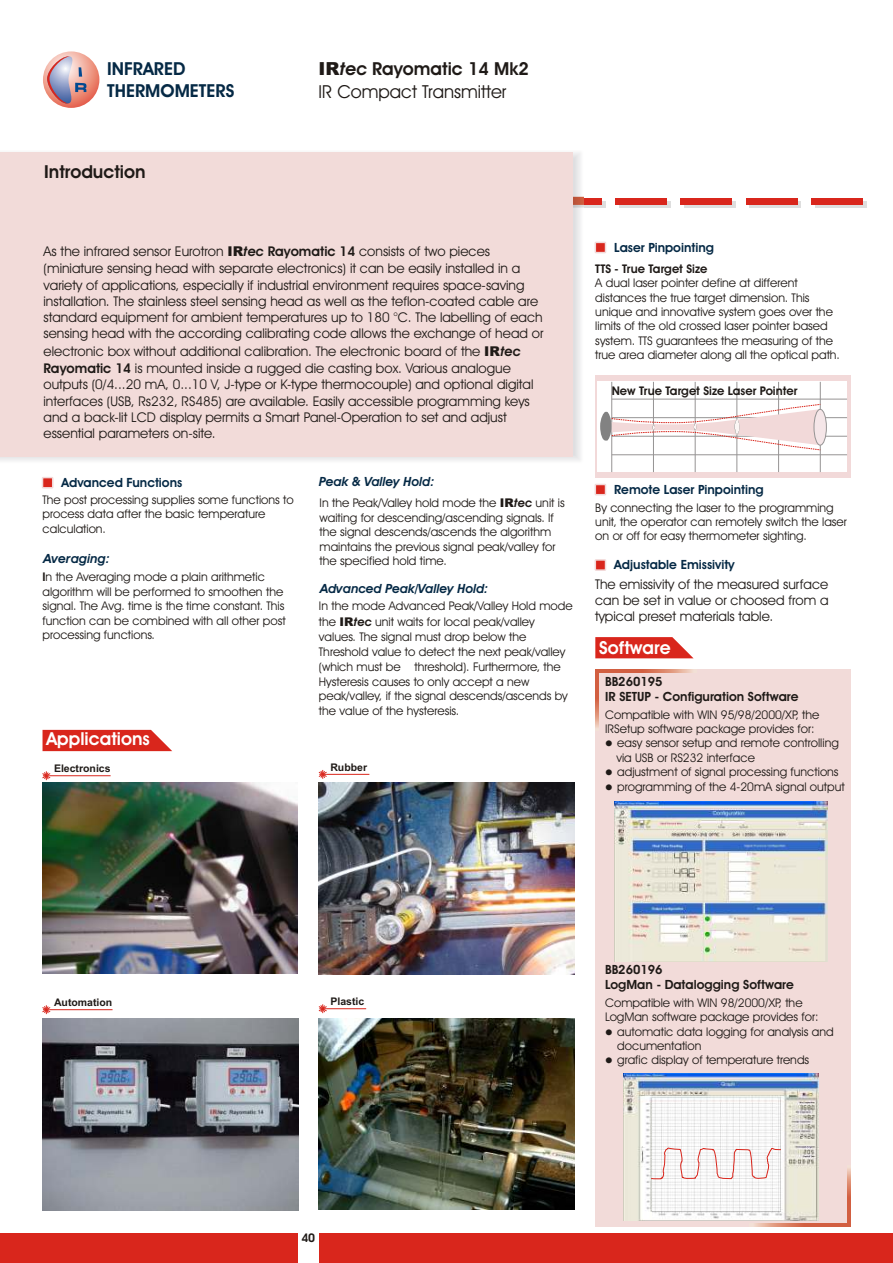
<style>
.page{position:relative;width:893px;height:1263px;background:#fff}
.page>*{position:absolute;margin:0;border:0;box-sizing:border-box;transform-origin:0 0}
.t1{font:18px/23px "Avant Garde IT Cby BT";color:#1f1a17}
.t2{font:700 18px/21.8px "Avant Garde IT Cby BT";color:#052945}
.t3{font:700 18px "Avant Garde IT Cby BT";color:#fff}
.t4{font:700 18px "Avant Garde IT Cby BT";color:#1f1a17}
.t5{font:13.5px/16.4px "Avant Garde IT Cby BT";color:#1f1a17}
.t6{font:700 12.75px "Avant Garde IT Cby BT";color:#052945}
.t7{font:700 12.75px/15.1px "Avant Garde IT Cby BT";color:#1f1a17}
.t8{font:italic 700 12.75px "Avant Garde IT Cby BT";color:#052945}
.t9{font:12px/14.4px "Avant Garde IT Cby BT";color:#1f1a17}
.t10{font:700 12px "Avant Garde IT Cby BT";color:#1f1a17}
.t11{font:700 10.5px "Arial";color:#1f1a17}
.t12{font:10.2px "Wingdings";color:#1f1a17}
.s1{font-family:"Arial";font-weight:900}
.s2{font-weight:700;font-style:italic}
.s3{font-weight:700}
</style>
<div class="page">
<img style="left:43px;top:782px;width:255px;height:191px">
<hr style="left:50px;top:775px;width:61px;height:1px;background:#d9261c">
<svg style="left:42px;top:771px;width:9px;height:9px"></svg>
<img style="left:319px;top:783px;width:255px;height:191px">
<hr style="left:326px;top:774px;width:43px;height:1px;background:#d9261c">
<svg style="left:318px;top:770px;width:10px;height:9px"></svg>
<hr style="left:50px;top:1009px;width:63px;height:1px;background:#d9261c">
<svg style="left:42px;top:1005px;width:9px;height:9px"></svg>
<img style="left:319px;top:1018px;width:255px;height:191px">
<hr style="left:326px;top:1008px;width:40px;height:1px;background:#d9261c">
<svg style="left:318px;top:1004px;width:10px;height:9px"></svg>
<div style="left:619px;top:202px;width:51px;height:6px;background:#dedede"></div>
<div style="left:616px;top:198px;width:51px;height:7px;background:#d9261c"></div>
<div style="left:685px;top:202px;width:51px;height:6px;background:#dedede"></div>
<div style="left:681px;top:198px;width:51px;height:7px;background:#d9261c"></div>
<div style="left:750px;top:202px;width:51px;height:6px;background:#dedede"></div>
<div style="left:746px;top:198px;width:51px;height:7px;background:#d9261c"></div>
<div style="left:815px;top:202px;width:51px;height:6px;background:#dedede"></div>
<div style="left:811px;top:198px;width:51px;height:7px;background:#d9261c"></div>
<div style="left:554px;top:202px;width:51px;height:6px;background:#dedede"></div>
<div style="left:550px;top:198px;width:51px;height:7px;background:#d9261c"></div>
<div style="left:319px;top:1233px;width:574px;height:30px;background:#d9261c"></div>
<div style="left:0;top:1233px;width:297px;height:30px;background:#d9261c"></div>
<svg style="left:43px;top:51px;width:56px;height:57px"></svg>
<img style="left:0;top:152px;width:584px;height:309px">
<div style="left:0;top:152px;width:573px;height:305px;background:#f2dbd9"></div>
<svg style="left:43px;top:730px;width:129px;height:21px;background:#dc372e"></svg>
<div style="left:42px;top:477px;width:11px;height:11px;background:#d9261c;border:1px solid #f2d9d9"></div>
<div style="left:595px;top:669px;width:255px;height:558px;background:#f2dbd9"></div>
<img style="left:595px;top:673px;width:3px;height:55px">
<img style="left:595px;top:669px;width:97px;height:4px">
<img style="left:847px;top:1168px;width:3px;height:55px">
<img style="left:754px;top:1223px;width:96px;height:4px">
<svg style="left:595px;top:637px;width:98px;height:21px;background:#dd3e35"></svg>
<img style="left:623px;top:1074px;width:196px;height:146px">
<svg style="left:650px;top:1147px;width:132px;height:54px;background:#f2eaea"></svg>
<img style="left:615px;top:801px;width:212px;height:160px">
<div style="left:595px;top:376px;width:255px;height:102px;background:#f2d9d9"></div>
<div style="left:598px;top:382px;width:249px;height:90px;background:#fff"></div>
<hr style="left:653px;top:382px;width:1px;height:90px;background:#969494">
<hr style="left:737px;top:382px;width:1px;height:90px;background:#969494">
<hr style="left:820px;top:382px;width:1px;height:90px;background:#969494">
<hr style="left:695px;top:382px;width:1px;height:90px;background:#969494">
<hr style="left:778px;top:382px;width:1px;height:90px;background:#969494">
<hr style="left:611px;top:382px;width:1px;height:90px;background:#969494">
<hr style="left:612px;top:399px;width:235px;height:1px;background:#969494">
<hr style="left:612px;top:417px;width:235px;height:1px;background:#969494">
<hr style="left:612px;top:436px;width:235px;height:1px;background:#969494">
<hr style="left:612px;top:454px;width:235px;height:1px;background:#969494">
<svg style="left:600px;top:403px;width:221px;height:48px"></svg>
<img style="left:734px;top:420px;width:6px;height:15px">
<div style="left:814px;top:409px;width:12px;height:36px;background:#f5e6e8;border:1px solid #969494;border-radius:50%"></div>
<div style="left:595px;top:242px;width:11px;height:11px;background:#d9261c;border:1px solid #f2d9d9"></div>
<div style="left:595px;top:484px;width:11px;height:11px;background:#d9261c;border:1px solid #f2d9d9"></div>
<div style="left:595px;top:559px;width:11px;height:12px;background:#d9261c;border:1px solid #f2d9d9"></div>
<img style="left:43px;top:1018px;width:255px;height:192px">
<h1 class="t2" style="left:107px;top:60px;width:129px">INFRARED<br>THERMOMETERS</h1>
<h1 class="t4" style="left:44px;top:164px;width:103px">Introduction</h1>
<h1 class="t1" style="left:319px;top:59px;width:212px"><span class="s1">IR</span><span class="s2">tec</span> <span class="s3">Rayomatic 14 Mk2<br></span>IR Compact Transmitter</h1>
<p class="t5" style="left:44px;top:244px;width:501px">As the infrared sensor Eurotron <span class="s1">IR</span><span class="s2">tec</span> <span class="s3">Rayomatic 14</span> consists of two pieces (miniature sensing head with separate electronics) it can be easily installed in a variety of applications, especially if industrial environment requires space-saving installation. The stainless steel sensing head as well as the teflon-coated cable are standard equipment for ambient temperatures up to 180 °C. The labelling of each sensing head with the according calibrating code allows the exchange of head or</p>
<p class="t5" style="left:44px;top:344px;width:491px">electronic box without additional calibration. The electronic board of the <span class="s1">IR</span><span class="s2">tec </span><span class="s3">Rayomatic 14</span> is mounted inside a rugged die casting box. Various analogue outputs (0/4...20 mA, 0...10 V, J-type or K-type thermocouple) and optional digital interfaces (USB, Rs232, RS485) are available. Easily accessible programming keys and a back-lit LCD display permits a Smart Panel-Operation to set and adjust essential parameters on-site.</p>
<p class="t6" style="left:61px;top:477px;width:122px">Advanced Functions</p>
<p class="t9" style="left:43px;top:494px;width:253px">The post processing supplies some functions to process data after the basic temperature calculation.</p>
<p class="t8" style="left:44px;top:553px;width:68px">Averaging:</p>
<p class="t9" style="left:43px;top:571px;width:245px"><span class="s3">I</span>n the Averaging mode a plain arithmetic algorithm will be performed to smoothen the signal. The Avg. time is the time constant. This function can be combined with all other post processing functions.</p>
<h1 class="t3" style="left:46px;top:732px;width:105px">Applications</h1>
<p class="t8" style="left:319px;top:476px;width:117px">Peak &amp; Valley Hold:</p>
<p class="t9" style="left:320px;top:496px;width:247px">In the Peak/Valley hold mode the <span class="s1">IR</span><span class="s2">tec</span> unit is waiting for descending/ascending signals. If the signal descends/ascends the algorithm maintains the previous signal peak/valley for the specified hold time.</p>
<p class="t8" style="left:320px;top:583px;width:170px">Advanced Peak/Valley Hold:</p>
<p class="t9" style="left:319px;top:599px;width:255px;line-height:15.3px">In the mode Advanced Peak/Valley Hold mode the <span class="s1">IR</span><span class="s2">tec</span> unit waits for local peak/valley values. The signal must drop below the Threshold value to detect the next peak/valley</p>
<p class="t9" style="left:319px;top:661px;width:250px">(which must be threshold). Furthermore, the Hysteresis causes to only accept a new peak/valley, if the signal descends/ascends by the value of the hysteresis.</p>
<p class="t11" style="left:54px;top:764px;width:58px">Electronics</p>
<p class="t11" style="left:330px;top:763px;width:38px">Rubber</p>
<p class="t6" style="left:614px;top:242px;width:101px">Laser Pinpointing</p>
<p class="t10" style="left:595px;top:264px;width:114px">TTS - True Target Size</p>
<p class="t9" style="left:595px;top:277px;width:246px">A dual laser pointer define at different distances the true target dimension. This unique and innovative system goes over the limits of the old crossed laser pointer based system. TTS guarantees the measuring of the true area diameter along all the optical path.</p>
<p class="t10" style="left:612px;top:386px;width:187px">New True Target Size Laser Pointer</p>
<p class="t6" style="left:614px;top:484px;width:151px">Remote Laser Pinpointing</p>
<p class="t9" style="left:595px;top:501px;width:253px">By connecting the laser to the programming unit, the operator can remotely switch the laser on or off for easy thermometer sighting.</p>
<p class="t5" style="left:595px;top:577px;width:235px;text-align:justify">The emissivity of the measured surface can be set in value or choosed from a typical preset materials table.</p>
<p class="t6" style="left:614px;top:560px;width:122px">Adjustable Emissivity</p>
<h1 class="t3" style="left:599px;top:640px;width:73px">Software</h1>
<p class="t7" style="left:605px;top:675px;width:195px">BB260195<br>IR SETUP - Configuration Software</p>
<p class="t9" style="left:605px;top:708px;width:216px">Compatible with WIN 95/98/2000/XP, the<br>IRSetup software package provides for:</p>
<p class="t12" style="left:605px;top:739px;width:47px">●</p>
<p class="t9" style="left:617px;top:737px;width:223px">easy sensor setup and remote controlling</p>
<p class="t12" style="left:605px;top:768px;width:47px">●</p>
<p class="t9" style="left:616px;top:751px;width:140px">via USB or RS232 interface</p>
<p class="t9" style="left:617px;top:766px;width:229px">adjustment of signal processing functions programming of the 4-20mA signal output</p>
<p class="t12" style="left:605px;top:783px;width:47px">●</p>
<p class="t11" style="left:54px;top:998px;width:60px">Automation</p>
<p class="t11" style="left:330px;top:997px;width:35px">Plastic</p>
<p class="t10" style="left:301px;top:1233px;width:15px">40</p>
<p class="t7" style="left:605px;top:962px;width:190px">BB260196<br>LogMan - Datalogging Software</p>
<p class="t9" style="left:605px;top:996px;width:199px">Compatible with WIN 98/2000/XP, the</p>
<p class="t12" style="left:605px;top:1028px;width:47px">●</p>
<p class="t9" style="left:617px;top:1011px;width:218px;text-indent:-12px">LogMan software package provides for: automatic data logging for analysis and</p>
<p class="t12" style="left:605px;top:1056px;width:47px">●</p>
<p class="t9" style="left:617px;top:1039px;width:193px">documentation<br>grafic display of temperature trends</p>
</div>
